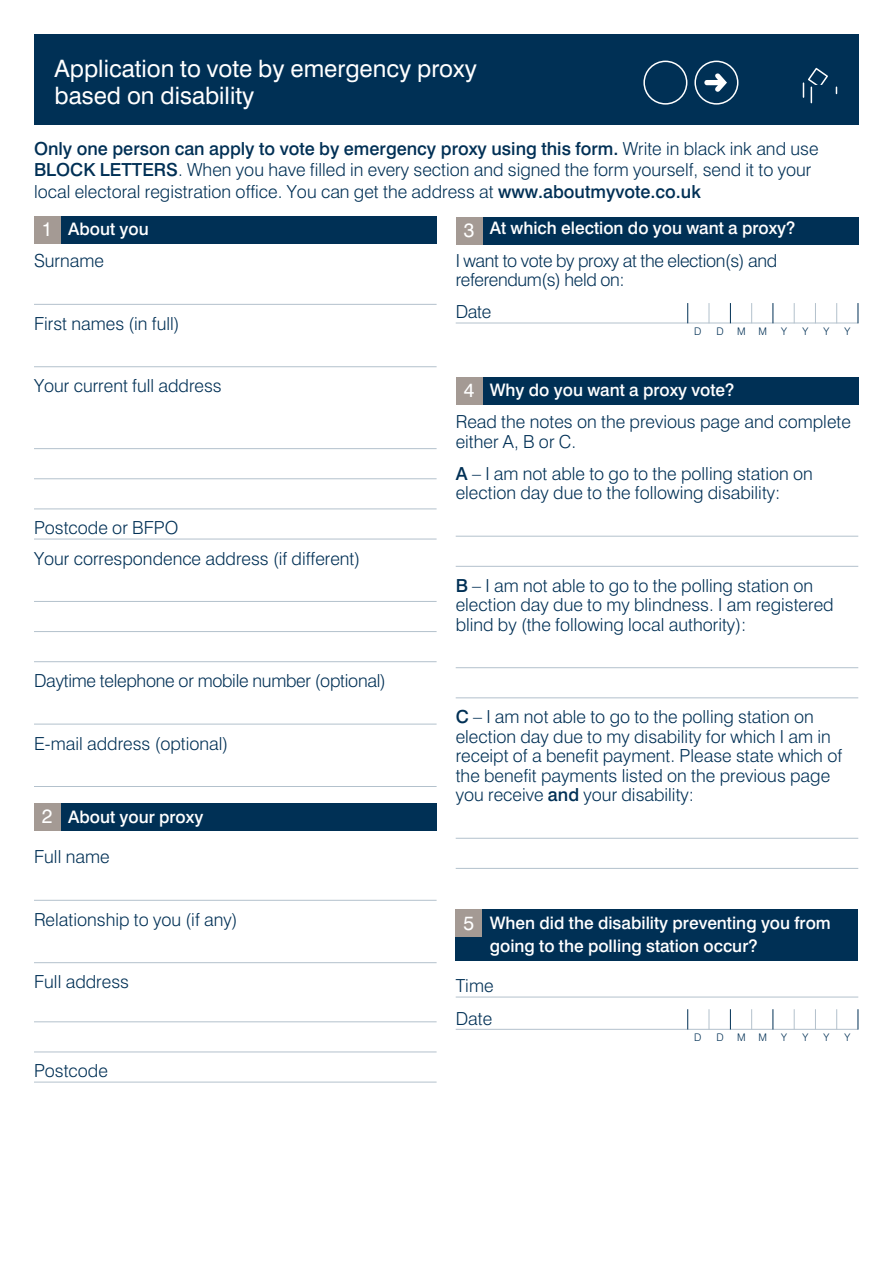
<style>
.page{position:relative;width:893px;height:1263px;background:#fff}
.page>*{position:absolute;margin:0;border:0;box-sizing:border-box;transform-origin:0 0}
.t1{font:24px/27px "Swiss 721 BT";color:#fff}
.t2{font:19.5px "Swiss 721 BT";color:#fff}
.t3{font:300 18px/19.5px "Swiss 721 BT";color:#003055}
.t4{font:300 18px/19.5px "Swiss 721 BT";letter-spacing:-.02em;color:#003055}
.t5{font:500 17.25px/22.5px "Swiss 721 BT";color:#fff}
.t6{font:300 10.5px "Swiss 721 BT";color:#003055}
.s1{font-weight:500}
.s2{font-weight:400;font-size:19.5px}
</style>
<div class="page">
<hr style="left:456px;top:536px;width:402px;height:1px;background:#b3c1cc">
<hr style="left:456px;top:566px;width:402px;height:1px;background:#b3c1cc">
<hr style="left:456px;top:667px;width:402px;height:1px;background:#b3c1cc">
<hr style="left:456px;top:697px;width:402px;height:1px;background:#b3c1cc">
<hr style="left:456px;top:838px;width:402px;height:1px;background:#b3c1cc">
<hr style="left:456px;top:868px;width:402px;height:1px;background:#b3c1cc">
<hr style="left:456px;top:997px;width:402px;height:1px;background:#b3c1cc">
<hr style="left:34px;top:304px;width:403px;height:1px;background:#b3c1cc">
<hr style="left:34px;top:366px;width:403px;height:1px;background:#b3c1cc">
<hr style="left:34px;top:448px;width:403px;height:1px;background:#b3c1cc">
<hr style="left:34px;top:478px;width:403px;height:1px;background:#b3c1cc">
<hr style="left:34px;top:508px;width:403px;height:1px;background:#b3c1cc">
<hr style="left:34px;top:539px;width:403px;height:1px;background:#b3c1cc">
<hr style="left:34px;top:601px;width:403px;height:1px;background:#b3c1cc">
<hr style="left:34px;top:631px;width:403px;height:1px;background:#b3c1cc">
<hr style="left:34px;top:661px;width:403px;height:1px;background:#b3c1cc">
<hr style="left:34px;top:724px;width:403px;height:1px;background:#b3c1cc">
<hr style="left:34px;top:786px;width:403px;height:1px;background:#b3c1cc">
<hr style="left:34px;top:900px;width:403px;height:1px;background:#b3c1cc">
<hr style="left:34px;top:962px;width:403px;height:1px;background:#b3c1cc">
<hr style="left:34px;top:1021px;width:403px;height:1px;background:#b3c1cc">
<hr style="left:34px;top:1051px;width:403px;height:1px;background:#b3c1cc">
<hr style="left:34px;top:1082px;width:403px;height:1px;background:#b3c1cc">
<div style="left:34px;top:34px;width:825px;height:91px;background:#003055"></div>
<svg style="left:643px;top:61px;width:96px;height:44px"></svg>
<svg style="left:803px;top:68px;width:25px;height:35px"></svg>
<div style="left:34px;top:803px;width:403px;height:28px;background:#003055"></div>
<div style="left:34px;top:803px;width:27px;height:28px;background:#a49a94"></div>
<div style="left:456px;top:217px;width:402px;height:28px;background:#003055"></div>
<div style="left:34px;top:216px;width:403px;height:28px;background:#003055"></div>
<div style="left:34px;top:216px;width:27px;height:28px;background:#a49a94"></div>
<div style="left:456px;top:217px;width:27px;height:28px;background:#a49a94"></div>
<hr style="left:456px;top:323px;width:402px;height:1px;background:#b3c1cc">
<svg style="left:687px;top:303px;width:1px;height:20px"></svg>
<svg style="left:709px;top:303px;width:1px;height:20px"></svg>
<svg style="left:730px;top:303px;width:1px;height:20px"></svg>
<svg style="left:751px;top:303px;width:1px;height:20px"></svg>
<svg style="left:772px;top:303px;width:1px;height:20px"></svg>
<svg style="left:794px;top:303px;width:1px;height:20px"></svg>
<svg style="left:815px;top:303px;width:1px;height:20px"></svg>
<svg style="left:836px;top:303px;width:1px;height:20px"></svg>
<svg style="left:858px;top:303px;width:1px;height:20px"></svg>
<div style="left:456px;top:377px;width:402px;height:28px;background:#003055"></div>
<div style="left:456px;top:377px;width:27px;height:28px;background:#a49a94"></div>
<div style="left:455px;top:909px;width:403px;height:52px;background:#003055"></div>
<div style="left:455px;top:909px;width:27px;height:28px;background:#a49a94"></div>
<hr style="left:456px;top:1029px;width:402px;height:1px;background:#b3c1cc">
<svg style="left:687px;top:1009px;width:1px;height:20px"></svg>
<svg style="left:709px;top:1009px;width:1px;height:20px"></svg>
<svg style="left:730px;top:1009px;width:1px;height:20px"></svg>
<svg style="left:751px;top:1009px;width:1px;height:20px"></svg>
<svg style="left:772px;top:1009px;width:1px;height:20px"></svg>
<svg style="left:794px;top:1009px;width:1px;height:20px"></svg>
<svg style="left:815px;top:1009px;width:1px;height:20px"></svg>
<svg style="left:836px;top:1009px;width:1px;height:20px"></svg>
<svg style="left:858px;top:1009px;width:1px;height:20px"></svg>
<p class="t1" style="left:55px;top:54px;width:424px">Application to vote by emergency proxy based on disability</p>
<p class="t3" style="left:34px;top:137px;width:786px;line-height:21.6px"><span class="s1">Only one person can apply to vote by emergency proxy using this form.</span> Write in black ink and use<br><span class="s1">BLOCK LETTERS</span>. When you have filled in every section and signed the form yourself, send it to your local electoral registration office. You can get the address at <span class="s1">www.aboutmyvote.co.uk</span></p>
<p class="t5" style="left:42px;top:218px;width:108px"><span class="s2">1</span> About you</p>
<p class="t5" style="left:464px;top:217px;width:333px"><span class="s2">3</span> At which election do you want a proxy?</p>
<p class="t4" style="left:456px;top:250px;width:323px">I want to vote by proxy at the election(s) and referendum(s) held on:</p>
<p class="t3" style="left:456px;top:302px;width:37px">Date</p>
<p class="t6" style="left:694px;top:325px;width:9px">D</p>
<p class="t6" style="left:716px;top:325px;width:9px">D</p>
<p class="t6" style="left:737px;top:325px;width:31px">M M</p>
<p class="t6" style="left:781px;top:325px;width:7px">Y</p>
<p class="t6" style="left:802px;top:325px;width:7px">Y</p>
<p class="t6" style="left:823px;top:325px;width:7px">Y</p>
<p class="t6" style="left:845px;top:325px;width:7px">Y</p>
<p class="t3" style="left:34px;top:251px;width:72px">Surname</p>
<p class="t3" style="left:34px;top:314px;width:147px">First names (in full)</p>
<p class="t3" style="left:34px;top:376px;width:189px">Your current full address</p>
<p class="t3" style="left:34px;top:518px;width:146px">Postcode or BFPO</p>
<p class="t3" style="left:34px;top:548px;width:328px">Your correspondence address (if different)</p>
<p class="t3" style="left:34px;top:671px;width:353px">Daytime telephone or mobile number (optional)</p>
<p class="t3" style="left:34px;top:733px;width:196px">E-mail address (optional)</p>
<p class="t5" style="left:42px;top:805px;width:163px"><span class="s2">2</span> About your proxy</p>
<p class="t3" style="left:34px;top:847px;width:77px">Full name</p>
<p class="t3" style="left:34px;top:909px;width:205px">Relationship to you (if any)</p>
<p class="t3" style="left:34px;top:972px;width:96px">Full address</p>
<p class="t3" style="left:34px;top:1061px;width:75px">Postcode</p>
<p class="t5" style="left:464px;top:378px;width:272px"><span class="s2">4</span> Why do you want a proxy vote?</p>
<p class="t3" style="left:456px;top:412px;width:397px">Read the notes on the previous page and complete either A, B or C.</p>
<p class="t3" style="left:456px;top:463px;width:359px"><span class="s1">A</span> – I am not able to go to the polling station on election day due to the following disability:</p>
<p class="t3" style="left:456px;top:575px;width:379px"><span class="s1">B</span> – I am not able to go to the polling station on election day due to my blindness. I am registered blind by (the following local authority):</p>
<p class="t3" style="left:456px;top:707px;width:388px"><span class="s1">C</span> – I am not able to go to the polling station on election day due to my disability for which I am in receipt of a benefit payment. Please state which of the benefit payments listed on the previous page you receive <span class="s1">and</span> your disability:</p>
<p class="t2" style="left:463px;top:911px;width:12px">5</p>
<p class="t5" style="left:490px;top:912px;width:343px">When did the disability preventing you from going to the polling station occur?</p>
<p class="t3" style="left:456px;top:976px;width:39px">Time</p>
<p class="t3" style="left:456px;top:1008px;width:38px">Date</p>
<p class="t6" style="left:694px;top:1031px;width:9px">D</p>
<p class="t6" style="left:716px;top:1031px;width:9px">D</p>
<p class="t6" style="left:737px;top:1031px;width:31px">M M</p>
<p class="t6" style="left:781px;top:1031px;width:7px">Y</p>
<p class="t6" style="left:802px;top:1031px;width:7px">Y</p>
<p class="t6" style="left:823px;top:1031px;width:7px">Y</p>
<p class="t6" style="left:845px;top:1031px;width:7px">Y</p>
</div>
